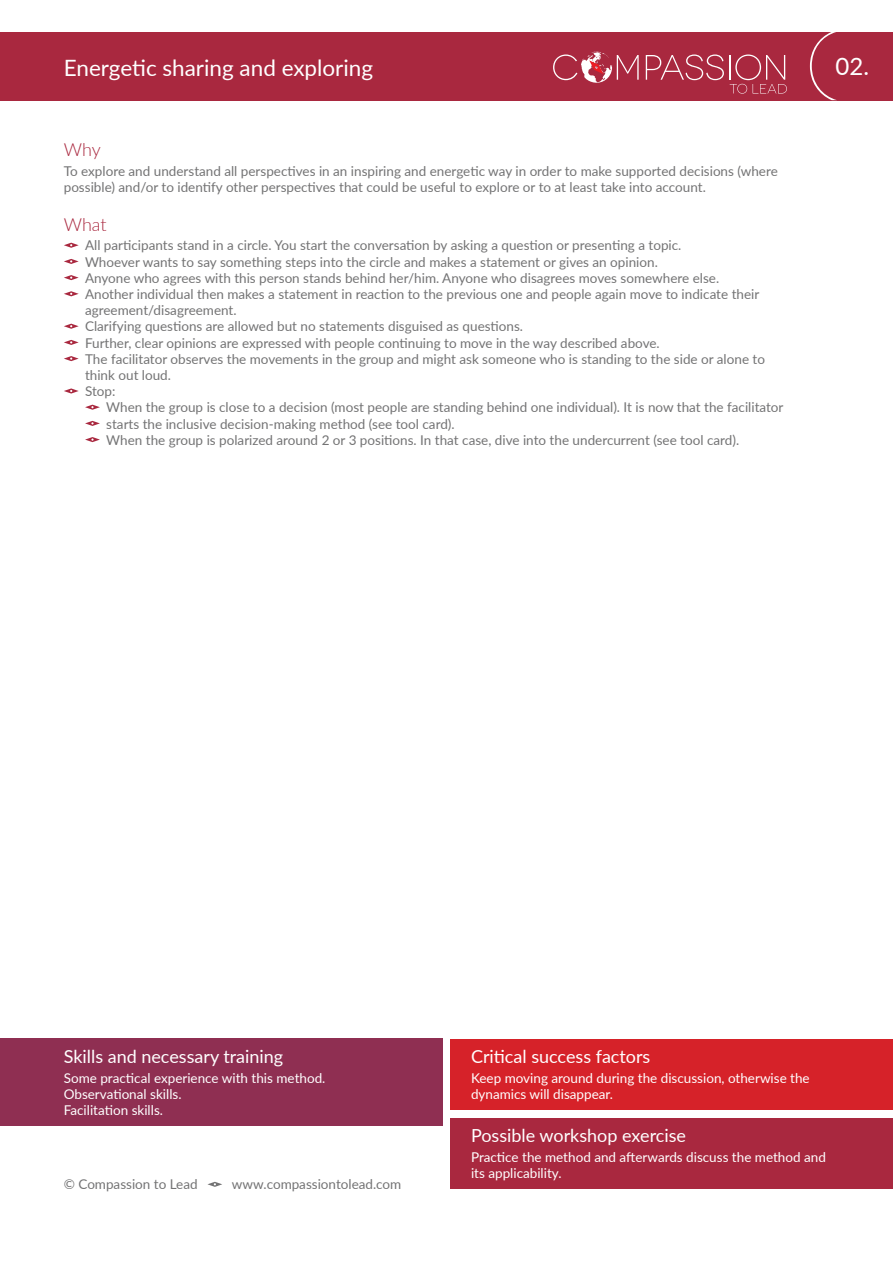
<style>
.page{position:relative;width:893px;height:1263px;background:#fff}
.page>*{position:absolute;margin:0;border:0;box-sizing:border-box;transform-origin:0 0}
.t1{font:24px "Lato";color:#fff}
.t2{font:22.5px "Lato";color:#fff}
.t3{font:18px "Lato";color:#fff}
.t4{font:300 18px "Lato";letter-spacing:-.005em;color:#a9283f}
.t5{font:13.5px/16.2px "Lato";color:#737374}
.t6{font:13.5px/16.2px "Lato";color:#fff}
</style>
<div class="page">
<div style="left:0;top:32px;width:893px;height:68px;background:#a9283f"></div>
<svg style="left:64px;top:291px;width:15px;height:5px"></svg>
<svg style="left:64px;top:324px;width:15px;height:5px"></svg>
<svg style="left:64px;top:340px;width:15px;height:5px"></svg>
<svg style="left:64px;top:356px;width:15px;height:5px"></svg>
<svg style="left:64px;top:388px;width:15px;height:6px"></svg>
<svg style="left:85px;top:405px;width:15px;height:5px"></svg>
<svg style="left:85px;top:421px;width:15px;height:5px"></svg>
<svg style="left:85px;top:437px;width:15px;height:5px"></svg>
<svg style="left:64px;top:259px;width:15px;height:5px"></svg>
<svg style="left:64px;top:275px;width:15px;height:5px"></svg>
<svg style="left:64px;top:243px;width:15px;height:5px"></svg>
<div style="left:451px;top:1118px;width:442px;height:70px;background:#a9283f"></div>
<div style="left:451px;top:1039px;width:442px;height:70px;background:#d62229"></div>
<div style="left:0;top:1039px;width:442px;height:87px;background:#8f2f52"></div>
<svg style="left:207px;top:1182px;width:15px;height:5px"></svg>
<svg style="left:646px;top:54px;width:141px;height:40px"></svg>
<svg style="left:553px;top:52px;width:86px;height:31px"></svg>
<svg style="left:810px;top:32px;width:26px;height:68px"></svg>
<h2 class="t2" style="left:64px;top:51px;width:311px">Energetic sharing and exploring</h2>
<h1 class="t1" style="left:836px;top:49px;width:35px">02.</h1>
<h3 class="t4" style="left:64px;top:137px;width:38px">Why</h3>
<p class="t5" style="left:64px;top:162px;width:716px">To explore and understand all perspectives in an inspiring and energetic way in order to make supported decisions (where possible) and/or to identify other perspectives that could be useful to explore or to at least take into account.</p>
<h3 class="t4" style="left:64px;top:212px;width:44px">What</h3>
<p class="t5" style="left:85px;top:237px;width:681px">All participants stand in a circle. You start the conversation by asking a question or presenting a topic.<br>Whoever wants to say something steps into the circle and makes a statement or gives an opinion.<br>Anyone who agrees with this person stands behind her/him. Anyone who disagrees moves somewhere else.<br>Another individual then makes a statement in reaction to the previous one and people again move to indicate their agreement/disagreement.<br>Clarifying questions are allowed but no statements disguised as questions.<br>Further, clear opinions are expressed with people continuing to move in the way described above.<br>The facilitator observes the movements in the group and might ask someone who is standing to the side or alone to think out loud.<br>Stop:</p>
<p class="t5" style="left:106px;top:399px;width:679px">When the group is close to a decision (most people are standing behind one individual). It is now that the facilitator starts the inclusive decision-making method (see tool card).<br>When the group is polarized around 2 or 3 positions. In that case, dive into the undercurrent (see tool card).</p>
<h3 class="t3" style="left:64px;top:1043px;width:221px">Skills and necessary training</h3>
<p class="t6" style="left:64px;top:1069px;width:263px">Some practical experience with this method.<br>Observational skills.<br>Facilitation skills.</p>
<p class="t5" style="left:64px;top:1175px;width:135px">© Compassion to Lead</p>
<p class="t5" style="left:232px;top:1175px;width:171px">www.compassiontolead.com</p>
<h3 class="t3" style="left:471px;top:1043px;width:181px">Critical success factors</h3>
<p class="t6" style="left:471px;top:1069px;width:340px">Keep moving around during the discussion, otherwise the dynamics will disappear.</p>
<h3 class="t3" style="left:471px;top:1122px;width:217px">Possible workshop exercise</h3>
<p class="t6" style="left:471px;top:1148px;width:356px">Practice the method and afterwards discuss the method and its applicability.</p>
</div>
